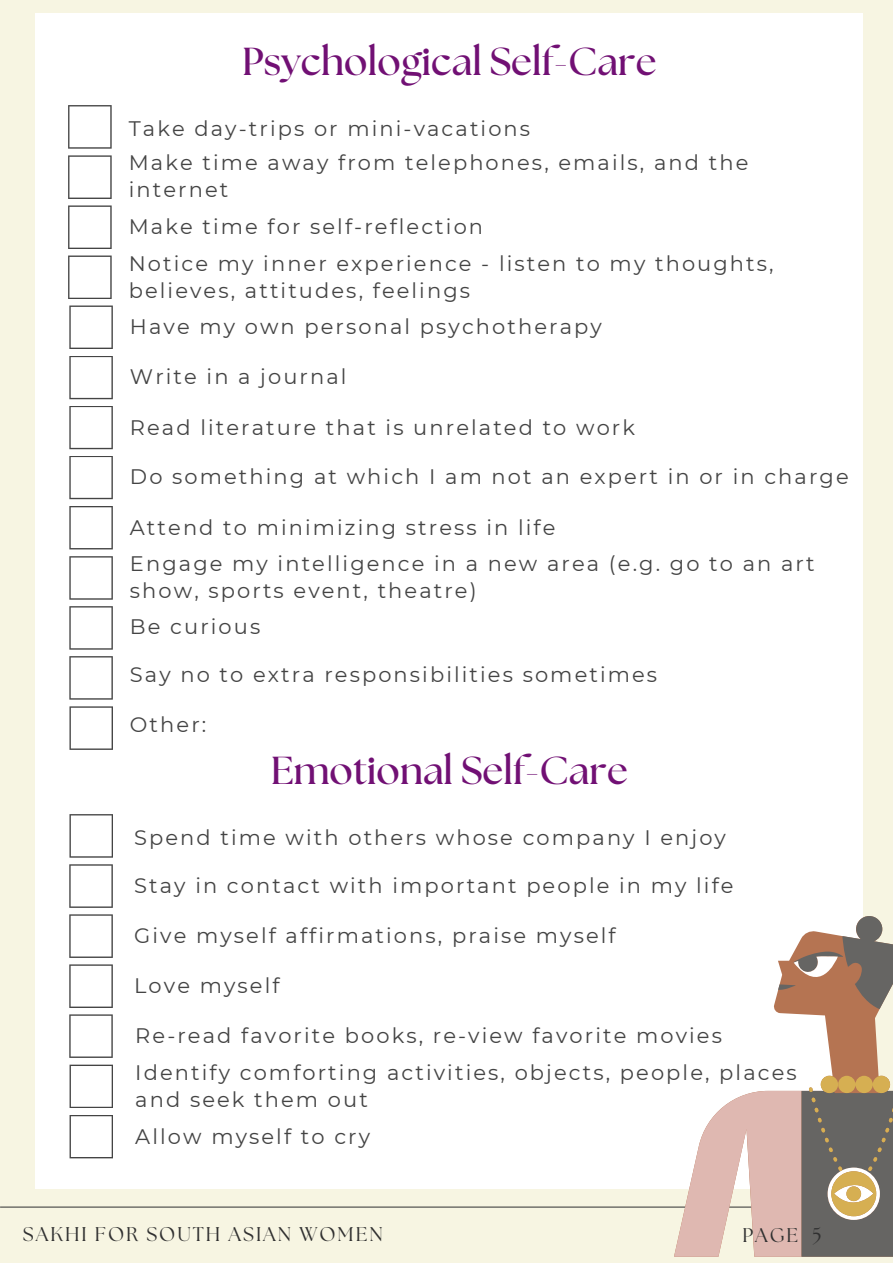
<style>
.page{position:relative;width:893px;height:1264px;background:#fff}
.page>*{position:absolute;margin:0;border:0;box-sizing:border-box;transform-origin:0 0}
.t1{font:700 39px "The Seasons";color:#711074}
.t2{font:21px/36.6px "Montserrat";letter-spacing:.1em;color:#444}
.t3{font:19.8px "The Seasons";letter-spacing:.1em;color:#303030}
</style>
<div class="page">
<div style="left:0;top:0;width:892px;height:1262px;background:#f7f5e2"></div>
<div style="left:36px;top:13px;width:826px;height:1175px;background:#fff"></div>
<hr style="left:0;top:1206px;width:892px;height:1px;background:#444">
<svg style="left:68px;top:105px;width:44px;height:44px"></svg>
<svg style="left:68px;top:155px;width:44px;height:44px"></svg>
<svg style="left:68px;top:205px;width:44px;height:44px"></svg>
<svg style="left:68px;top:255px;width:44px;height:44px"></svg>
<svg style="left:69px;top:305px;width:44px;height:44px"></svg>
<svg style="left:69px;top:356px;width:44px;height:43px"></svg>
<svg style="left:69px;top:406px;width:44px;height:43px"></svg>
<svg style="left:69px;top:456px;width:44px;height:43px"></svg>
<svg style="left:69px;top:506px;width:44px;height:43px"></svg>
<svg style="left:69px;top:556px;width:44px;height:43px"></svg>
<svg style="left:69px;top:606px;width:44px;height:43px"></svg>
<svg style="left:69px;top:656px;width:44px;height:43px"></svg>
<svg style="left:69px;top:706px;width:44px;height:44px"></svg>
<svg style="left:69px;top:814px;width:44px;height:43px"></svg>
<svg style="left:69px;top:864px;width:44px;height:43px"></svg>
<svg style="left:69px;top:914px;width:44px;height:43px"></svg>
<svg style="left:69px;top:964px;width:44px;height:43px"></svg>
<svg style="left:69px;top:1014px;width:44px;height:43px"></svg>
<svg style="left:70px;top:1064px;width:43px;height:44px"></svg>
<svg style="left:70px;top:1115px;width:43px;height:43px"></svg>
<svg style="left:674px;top:916px;width:218px;height:340px"></svg>
<h1 class="t1" style="left:242px;top:44px;width:416px">Psychological Self-Care</h1>
<p class="t2" style="left:129px;top:111px;width:621px;line-height:34.2px">Take day-trips or mini-vacations<br>Make time away from telephones, emails, and the</p>
<p class="t2" style="left:129px;top:172px;width:646px">internet<br>Make time for self-reflection<br>Notice my inner experience - listen to my thoughts,</p>
<p class="t2" style="left:129px;top:272px;width:474px">believes, attitudes, feelings<br>Have my own personal psychotherapy</p>
<p class="t2" style="left:130px;top:358px;width:218px">Write in a journal</p>
<p class="t2" style="left:130px;top:409px;width:506px">Read literature that is unrelated to work</p>
<p class="t2" style="left:130px;top:458px;width:720px">Do something at which I am not an expert in or in charge</p>
<p class="t2" style="left:130px;top:509px;width:427px">Attend to minimizing stress in life</p>
<p class="t2" style="left:130px;top:549px;width:686px;line-height:27px">Engage my intelligence in a new area (e.g. go to an art show, sports event, theatre)</p>
<p class="t2" style="left:130px;top:608px;width:132px">Be curious</p>
<p class="t2" style="left:130px;top:656px;width:528px">Say no to extra responsibilities sometimes</p>
<p class="t2" style="left:130px;top:706px;width:78px">Other:</p>
<h1 class="t1" style="left:271px;top:753px;width:358px">Emotional Self-Care</h1>
<p class="t2" style="left:134px;top:819px;width:593px">Spend time with others whose company I enjoy</p>
<p class="t2" style="left:134px;top:867px;width:601px">Stay in contact with important people in my life</p>
<p class="t2" style="left:134px;top:917px;width:483px">Give myself affirmations, praise myself</p>
<p class="t2" style="left:134px;top:967px;width:147px">Love myself</p>
<p class="t2" style="left:135px;top:1016px;width:663px">Re-read favorite books, re-view favorite movies<br>Identify comforting activities, objects, people, places</p>
<p class="t2" style="left:135px;top:1080px;width:236px;line-height:37.2px">and seek them out<br>Allow myself to cry</p>
<p class="t3" style="left:23px;top:1224px;width:361px">SAKHI FOR SOUTH ASIAN WOMEN</p>
<p class="t3" style="left:742px;top:1225px;width:81px">PAGE 5</p>
</div>
